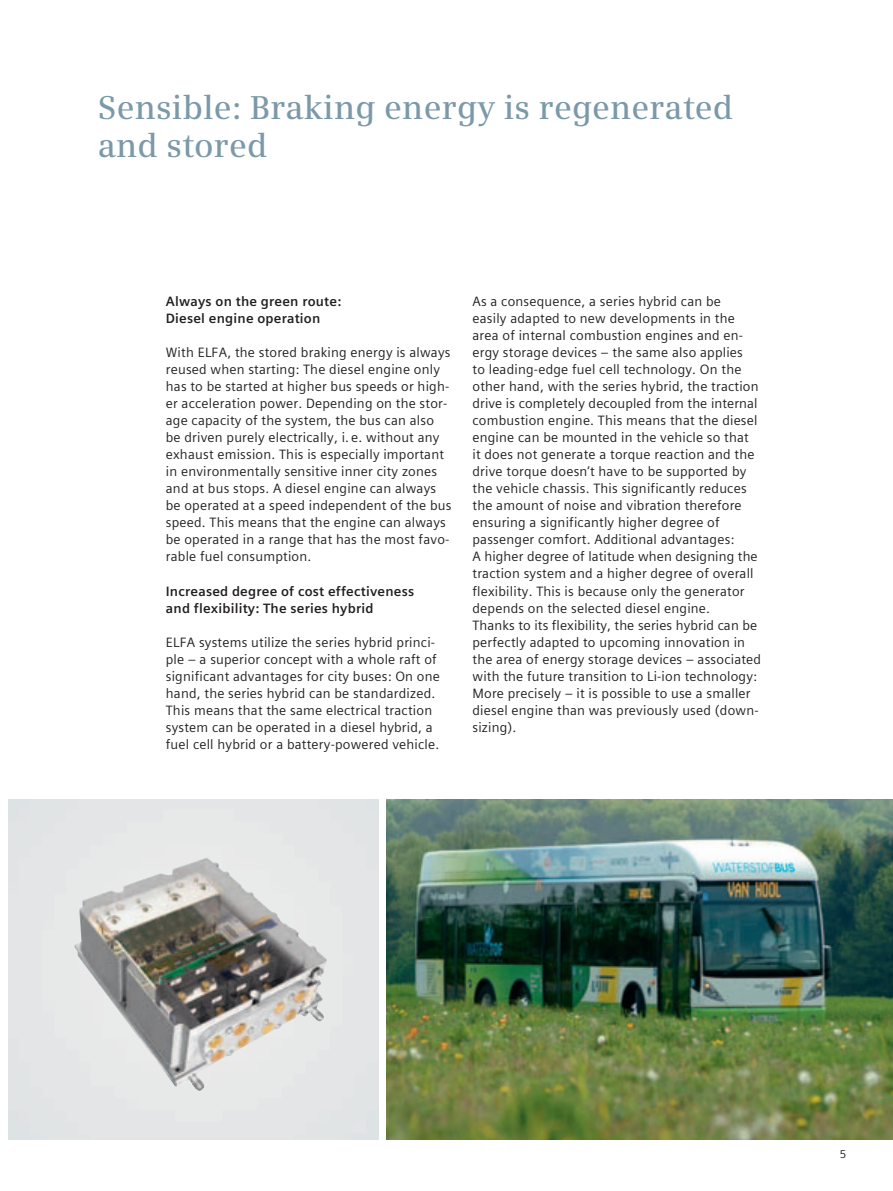
<style>
.page{position:relative;width:893px;height:1191px;background:#fff}
.page>*{position:absolute;margin:0;border:0;box-sizing:border-box;transform-origin:0 0}
._01__Headline_22pt_9{font:600 33px/38.2px "Siemens Serif";letter-spacing:.005em;color:#7b99a9}
._03__Copy_Roman_9pt{font:13.5px/17px "Siemens Sans Global";letter-spacing:.015em;color:#231f20}
._02__Subhead_9pt_4mm{font:700 13.5px/17px "Siemens Sans Global";letter-spacing:.015em;color:#231f20}
.t1{font:11.25px "Siemens Sans Global";color:#231f20}
</style>
<div class="page">
<img style="left:387px;top:799px;width:506px;height:341px">
<img style="left:74px;top:857px;width:253px;height:234px">
<p class="_01__Headline_22pt_9" style="left:98px;top:88px;width:637px">Sensible: Braking energy is regenerated and stored</p>
<p class="_02__Subhead_9pt_4mm" style="left:166px;top:293px;width:177px">Always on the green route:<br>Diesel engine operation</p>
<p class="_03__Copy_Roman_9pt" style="left:166px;top:344px;width:287px">With ELFA, the stored braking energy is always reused when starting: The diesel engine only has to be started at higher bus speeds or high&shy;er acceleration power. Depending on the stor&shy;age capacity of the system, the bus can also be driven purely electrically, i. e. without any exhaust emission. This is especially important in environmentally sensitive inner city zones and at bus stops. A diesel engine can always be operated at a speed independent of the bus speed. This means that the engine can always be operated in a range that has the most favo&shy;rable fuel consumption.</p>
<p class="_02__Subhead_9pt_4mm" style="left:166px;top:582px;width:250px">Increased degree of cost effectiveness and flexibility: The series hybrid</p>
<p class="_03__Copy_Roman_9pt" style="left:166px;top:633px;width:276px">ELFA systems utilize the series hybrid princi&shy;ple – a superior concept with a whole raft of significant advantages for city buses: On one hand, the series hybrid can be standardized.<br>This means that the same electrical traction system can be operated in a diesel hybrid, a fuel cell hybrid or a battery-powered vehicle.</p>
<p class="_03__Copy_Roman_9pt" style="left:472px;top:293px;width:288px">As a consequence, a series hybrid can be<br>easily adapted to new developments in the area of internal combustion engines and en&shy;ergy storage devices – the same also applies to leading-edge fuel cell technology. On the other hand, with the series hybrid, the traction drive is completely decoupled from the internal combustion engine. This means that the diesel engine can be mounted in the vehicle so that it does not generate a torque reaction and the drive torque doesn‘t have to be supported by the vehicle chassis. This significantly reduces the amount of noise and vibration therefore ensuring a significantly higher degree of passenger comfort. Additional advantages:<br>A higher degree of latitude when designing the traction system and a higher degree of overall flexibility. This is because only the generator depends on the selected diesel engine.</p>
<p class="_03__Copy_Roman_9pt" style="left:472px;top:616px;width:290px">Thanks to its flexibility, the series hybrid can be perfectly adapted to upcoming innovation in the area of energy storage devices – associated with the future transition to Li-ion technology:<br>More precisely – it is possible to use a smaller diesel engine than was previously used (down&shy;sizing).</p>
<p class="t1" style="left:840px;top:1145px;width:8px">5</p>
</div>
